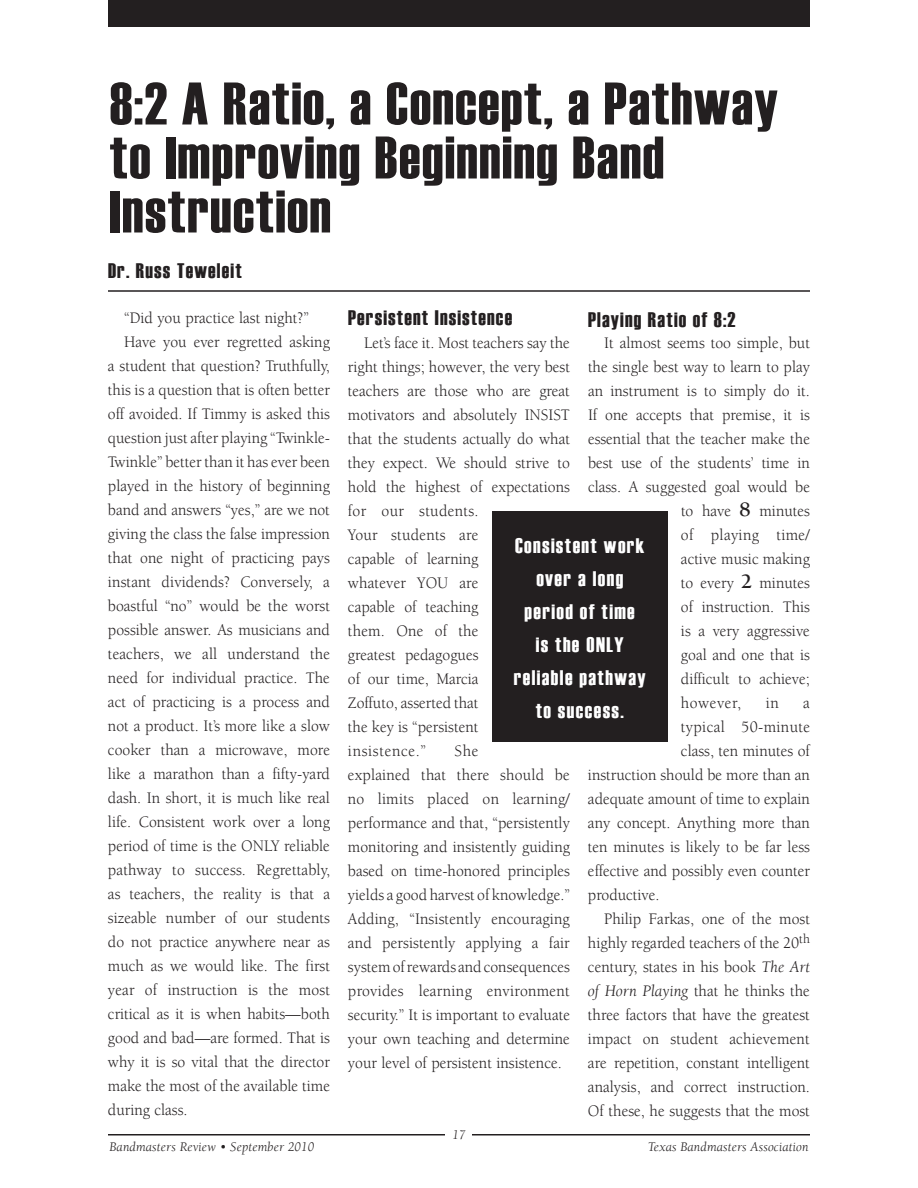
<style>
.page{position:relative;width:918px;height:1188px;background:#fff}
.page>*{position:absolute;margin:0;border:0;box-sizing:border-box;transform-origin:0 0}
.t1{font:60px/54px "Haettenschweiler";letter-spacing:.025em;color:#231f20}
.t2{font:21px/33px "Haettenschweiler";letter-spacing:.07em;color:#fff;text-align:center}
.t3{font:21px "Haettenschweiler";letter-spacing:.06em;color:#231f20}
.t4{font:16.5px/24px "Berkeley";color:#231f20;scale:.95 1}
.t5{font:16.5px "Berkeley";letter-spacing:.02em;color:#231f20;scale:.95 1}
.t6{font:16.5px "Berkeley";letter-spacing:.035em;color:#231f20;scale:.95 1}
.t7{font:italic 13.5px "Berkeley";letter-spacing:.01em;color:#231f20}
.s1{font-weight:700;font-size:21px}
.s2{font-style:italic}
</style>
<div class="page">
<hr style="left:108px;top:1134px;width:702px;height:2px;background:#231f20">
<div style="left:108px;top:0;width:702px;height:27px;background:#231f20"></div>
<div style="left:493px;top:512px;width:175px;height:230px;background:#231f20"></div>
<hr style="left:108px;top:290px;width:702px;height:2px;background:#231f20">
<div style="left:446px;top:1120px;width:26px;height:28px;background:#fff"></div>
<h1 class="t1" style="left:110px;top:73px;width:670px">8:2 A Ratio, a Concept, a Pathway to Improving Beginning Band<br>Instruction</h1>
<p class="t3" style="left:108px;top:259px;width:135px">Dr. Russ Teweleit</p>
<p class="t4" style="left:124px;top:306px;width:196px">“Did you practice last night?”</p>
<p class="t4" style="left:124px;top:330px;width:218px">Have you ever regretted asking</p>
<p class="t4" style="left:108px;top:354px;width:235px">a student that question? Truthfully,</p>
<p class="t4" style="left:108px;top:378px;width:235px">this is a question that is often better</p>
<p class="t4" style="left:108px;top:402px;width:235px">off avoided. If Timmy is asked this</p>
<p class="t4" style="left:108px;top:426px;width:235px">question just after playing “Twinkle-</p>
<p class="t4" style="left:108px;top:450px;width:235px">Twinkle” better than it has ever been</p>
<p class="t4" style="left:108px;top:474px;width:235px">played in the history of beginning</p>
<p class="t4" style="left:108px;top:498px;width:235px">band and answers “yes,” are we not</p>
<p class="t4" style="left:108px;top:522px;width:235px">giving the class the false impression</p>
<p class="t4" style="left:108px;top:546px;width:235px">that one night of practicing pays</p>
<p class="t4" style="left:108px;top:570px;width:235px">instant dividends? Conversely, a</p>
<p class="t4" style="left:108px;top:594px;width:235px">boastful “no” would be the worst</p>
<p class="t4" style="left:108px;top:618px;width:235px">possible answer. As musicians and</p>
<p class="t4" style="left:108px;top:642px;width:235px">teachers, we all understand the</p>
<p class="t4" style="left:108px;top:666px;width:235px">need for individual practice. The</p>
<p class="t4" style="left:108px;top:690px;width:235px">act of practicing is a process and</p>
<p class="t4" style="left:108px;top:714px;width:235px">not a product. It’s more like a slow</p>
<p class="t4" style="left:108px;top:738px;width:235px">cooker than a microwave, more</p>
<p class="t4" style="left:108px;top:762px;width:235px">like a marathon than a fifty-yard</p>
<p class="t4" style="left:108px;top:786px;width:235px">dash. In short, it is much like real</p>
<p class="t4" style="left:108px;top:810px;width:235px">life. Consistent work over a long</p>
<p class="t4" style="left:108px;top:834px;width:235px">period of time is the ONLY reliable</p>
<p class="t4" style="left:108px;top:858px;width:235px">pathway to success. Regrettably,</p>
<p class="t4" style="left:108px;top:882px;width:235px">as teachers, the reality is that a</p>
<p class="t4" style="left:108px;top:906px;width:235px">sizeable number of our students</p>
<p class="t4" style="left:108px;top:930px;width:235px">do not practice anywhere near as</p>
<p class="t4" style="left:108px;top:954px;width:235px">much as we would like. The first</p>
<p class="t4" style="left:108px;top:978px;width:235px">year of instruction is the most</p>
<p class="t4" style="left:108px;top:1002px;width:235px">critical as it is when habits—both</p>
<p class="t4" style="left:108px;top:1026px;width:235px">good and bad—are formed. That is</p>
<p class="t4" style="left:108px;top:1050px;width:235px">why it is so vital that the director</p>
<p class="t4" style="left:108px;top:1074px;width:235px">make the most of the available time</p>
<p class="t4" style="left:108px;top:1098px;width:85px">during class.</p>
<p class="t3" style="left:348px;top:306px;width:166px">Persistent Insistence</p>
<p class="t4" style="left:348px;top:331px;width:235px;text-indent:16px">Let’s face it. Most teachers say the right things; however, the very best teachers are those who are great motivators and absolutely INSIST that the students actually do what they expect. We should strive to hold the highest of expectations for our students.<br>Your students are<br>capable of learning<br>whatever YOU are<br>capable of teaching<br>them. One of the<br>greatest pedagogues<br>of our time, Marcia<br>Zoffuto, asserted that<br>the key is “persistent<br>insistence.”</p>
<p class="t3" style="left:588px;top:307px;width:149px">Playing Ratio of 8:2</p>
<p class="t4" style="left:604px;top:331px;width:218px">It almost seems too simple, but</p>
<p class="t4" style="left:588px;top:355px;width:235px">the single best way to learn to play</p>
<p class="t4" style="left:588px;top:379px;width:235px">an instrument is to simply do it.</p>
<p class="t4" style="left:588px;top:403px;width:235px">If one accepts that premise, it is</p>
<p class="t4" style="left:588px;top:427px;width:235px">essential that the teacher make the</p>
<p class="t4" style="left:588px;top:451px;width:235px">best use of the students’ time in</p>
<p class="t4" style="left:588px;top:475px;width:235px">class. A suggested goal would be</p>
<p class="t4" style="left:681px;top:499px;width:137px">to have <span class="s1">8</span> minutes</p>
<p class="t5" style="left:681px;top:526px;width:137px">of playing time/</p>
<p class="t4" style="left:681px;top:547px;width:137px">active music making</p>
<p class="t4" style="left:681px;top:571px;width:137px">to every <span class="s1">2</span> minutes</p>
<p class="t4" style="left:681px;top:595px;width:137px">of instruction. This</p>
<p class="t4" style="left:681px;top:619px;width:137px">is a very aggressive</p>
<p class="t4" style="left:681px;top:643px;width:137px">goal and one that is</p>
<p class="t4" style="left:681px;top:667px;width:137px">difficult to achieve;</p>
<p class="t6" style="left:681px;top:694px;width:65px">however,</p>
<p class="t4" style="left:766px;top:691px;width:15px">in</p>
<p class="t4" style="left:803px;top:691px;width:9px">a</p>
<p class="t5" style="left:681px;top:718px;width:137px">typical 50-minute</p>
<p class="t4" style="left:681px;top:739px;width:137px">class, ten minutes of</p>
<p class="t4" style="left:588px;top:763px;width:235px">instruction should be more than an</p>
<p class="t4" style="left:588px;top:787px;width:235px">adequate amount of time to explain</p>
<p class="t4" style="left:588px;top:811px;width:235px">any concept. Anything more than</p>
<p class="t4" style="left:588px;top:835px;width:235px">ten minutes is likely to be far less</p>
<p class="t4" style="left:588px;top:859px;width:235px">effective and possibly even counter</p>
<p class="t4" style="left:588px;top:883px;width:77px">productive.</p>
<p class="t4" style="left:604px;top:907px;width:218px">Philip Farkas, one of the most</p>
<p class="t4" style="left:588px;top:931px;width:235px">highly regarded teachers of the 20<sup>th</sup></p>
<p class="t4" style="left:588px;top:955px;width:235px">century, states in his book <span class="s2">The Art</span></p>
<p class="t4" style="left:588px;top:979px;width:235px"><span class="s2">of Horn Playing</span> that he thinks the</p>
<p class="t4" style="left:588px;top:1003px;width:235px">three factors that have the greatest</p>
<p class="t4" style="left:588px;top:1027px;width:235px">impact on student achievement</p>
<p class="t4" style="left:588px;top:1051px;width:235px">are repetition, constant intelligent</p>
<p class="t4" style="left:588px;top:1075px;width:235px">analysis, and correct instruction.</p>
<p class="t4" style="left:588px;top:1099px;width:235px">Of these, he suggests that the most</p>
<p class="t2" style="left:514px;top:528px;width:133px">Consistent work over a long period of time<br>is the ONLY reliable pathway to success.</p>
<p class="t4" style="left:348px;top:739px;width:235px;text-indent:107px">She<br>explained that there should be no limits placed on learning/ performance and that, “persistently monitoring and insistently guiding based on time-honored principles yields a good harvest of knowledge.”<br>Adding, “Insistently encouraging and persistently applying a fair system of rewards and consequences provides learning environment security.” It is important to evaluate your own teaching and determine your level of persistent insistence.</p>
<p class="t7" style="left:453px;top:1128px;width:14px">17</p>
<p class="t7" style="left:110px;top:1140px;width:206px">Bandmasters Review • September 2010</p>
<p class="t7" style="left:648px;top:1140px;width:162px">Texas Bandmasters Association</p>
</div>
